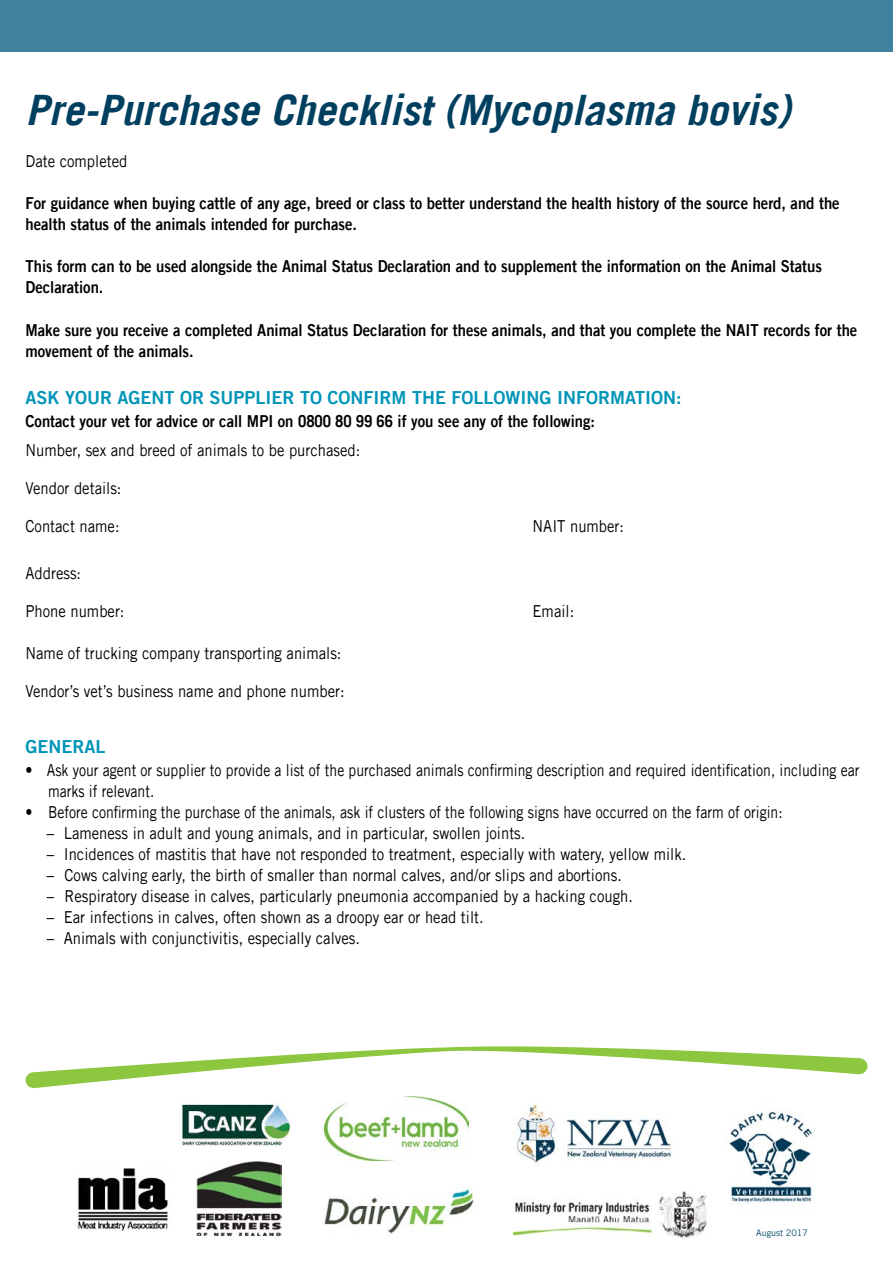
<style>
.page{position:relative;width:893px;height:1263px;background:#fff}
.page>*{position:absolute;margin:0;border:0;box-sizing:border-box;transform-origin:0 0}
._1_big_heading{font:italic 700 42px "Trade Gothic LT Std";color:#003f5f}
._2_Small_header-DIN{font:18px "Trade Gothic LT Std Bd 2";color:#0095b7}
._3_body_copy{font:16.5px "Trade Gothic LT Std";color:#000;scale:.9 1}
.body_copy_bold_b4_bu{font:16.5px/21px "Trade Gothic LT Std Bd 2";color:#000;scale:.9 1}
._3_body_copy-2{font:16.5px/21px "Trade Gothic LT Std";color:#000;scale:.85 1}
._2_Small_header-DIN-2{font:9px "Trade Gothic LT Std";color:#004d6d}
.s1{font-family:"Trade Gothic LT Std";font-weight:700}
</style>
<div class="page">
<div style="left:0;top:0;width:893px;height:51px;background:#4081a0"></div>
<svg style="left:25px;top:1046px;width:843px;height:42px"></svg>
<img style="left:180px;top:1102px;width:110px;height:45px">
<img style="left:196px;top:1161px;width:86px;height:74px">
<img style="left:324px;top:1185px;width:150px;height:49px">
<img style="left:324px;top:1097px;width:144px;height:64px">
<img style="left:729px;top:1109px;width:85px;height:96px">
<img style="left:517px;top:1103px;width:154px;height:63px">
<img style="left:513px;top:1191px;width:194px;height:46px">
<img style="left:77px;top:1168px;width:91px;height:62px">
<p class="_1_big_heading" style="left:26px;top:84px;width:767px">Pre-Purchase Checklist (Mycoplasma bovis)</p>
<p class="_3_body_copy" style="left:26px;top:151px;width:115px">Date completed</p>
<p class="body_copy_bold_b4_bu" style="left:26px;top:192px;width:906px">For guidance when buying cattle of any age, breed or class to better understand the health history of the source herd, and the health status of the animals intended for purchase.</p>
<p class="body_copy_bold_b4_bu" style="left:26px;top:256px;width:886px">This form can to be used alongside the Animal Status Declaration and to supplement the information on the Animal Status<br>Declaration.</p>
<p class="body_copy_bold_b4_bu" style="left:26px;top:319px;width:926px">Make sure you receive a completed Animal Status Declaration for these animals, and that you complete the NAIT records for the movement of the animals.</p>
<p class="_2_Small_header-DIN" style="left:26px;top:386px;width:657px">ASK YOUR AGENT OR SUPPLIER TO CONFIRM THE FOLLOWING INFORMATION:</p>
<p class="body_copy_bold_b4_bu" style="left:26px;top:410px;width:634px">Contact your vet for advice or call MPI on <span class="s1">0800 80 99 66</span> if you see any of the following:</p>
<p class="_3_body_copy" style="left:26px;top:441px;width:374px">Number, sex and breed of animals to be purchased:</p>
<p class="_3_body_copy" style="left:26px;top:479px;width:108px">Vendor details:</p>
<p class="_3_body_copy" style="left:26px;top:517px;width:106px">Contact name:</p>
<p class="_3_body_copy" style="left:533px;top:517px;width:103px">NAIT number:</p>
<p class="_3_body_copy" style="left:26px;top:563px;width:63px">Address:</p>
<p class="_3_body_copy" style="left:26px;top:601px;width:112px">Phone number:</p>
<p class="_3_body_copy" style="left:533px;top:601px;width:48px">Email:</p>
<p class="_3_body_copy" style="left:26px;top:643px;width:353px">Name of trucking company transporting animals:</p>
<p class="_3_body_copy" style="left:26px;top:681px;width:356px">Vendor’s vet’s business name and phone number:</p>
<p class="_2_Small_header-DIN" style="left:26px;top:735px;width:82px">GENERAL</p>
<p class="_3_body_copy-2" style="left:48px;top:759px;width:956px;text-indent:-22px">• Ask your agent or supplier to provide a list of the purchased animals confirming description and required identification, including ear marks if relevant.</p>
<p class="_3_body_copy-2" style="left:26px;top:801px;width:892px">• Before confirming the purchase of the animals, ask if clusters of the following signs have occurred on the farm of origin:</p>
<p class="_3_body_copy" style="left:47px;top:823px;width:533px">– Lameness in adult and young animals, and in particular, swollen joints.</p>
<p class="_3_body_copy" style="left:47px;top:844px;width:712px">– Incidences of mastitis that have not responded to treatment, especially with watery, yellow milk.</p>
<p class="_3_body_copy" style="left:47px;top:865px;width:640px">– Cows calving early, the birth of smaller than normal calves, and/or slips and abortions.</p>
<p class="_3_body_copy" style="left:47px;top:886px;width:653px">– Respiratory disease in calves, particularly pneumonia accompanied by a hacking cough.</p>
<p class="_3_body_copy" style="left:47px;top:907px;width:487px">– Ear infections in calves, often shown as a droopy ear or head tilt.</p>
<p class="_3_body_copy" style="left:47px;top:928px;width:349px">– Animals with conjunctivitis, especially calves.</p>
<p class="_2_Small_header-DIN-2" style="left:756px;top:1228px;width:53px">August 2017</p>
</div>
